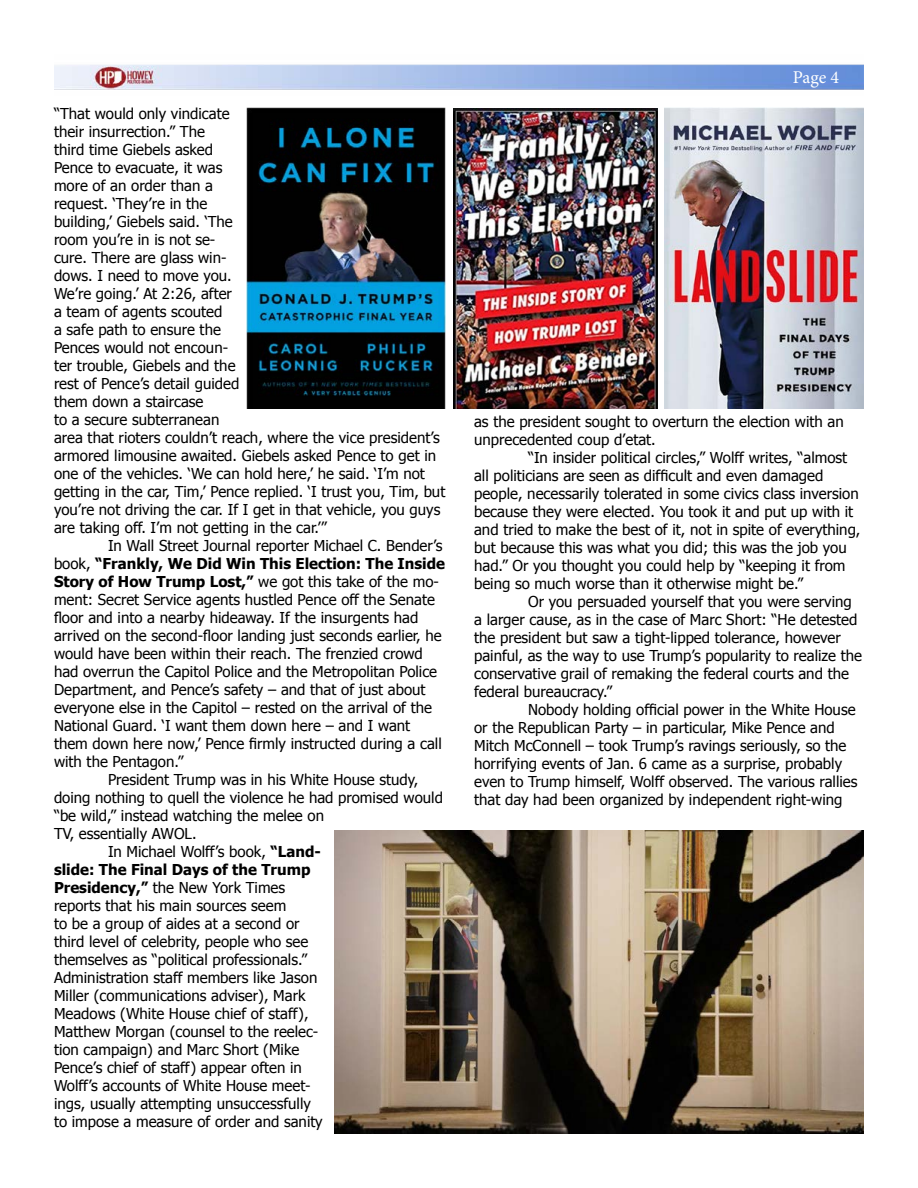
<style>
.page{position:relative;width:918px;height:1188px;background:#fff}
.page>*{position:absolute;margin:0;border:0;box-sizing:border-box;transform-origin:0 0}
.t1{font:18px "Minion Pro";color:#fff}
.t2{font:15px/18px "Tahoma";color:#000}
.t3{font:700 15px "Tahoma";color:#000}
.s1{font-weight:400}
.s2{font-weight:700}
</style>
<div class="page">
<img style="left:54px;top:64px;width:810px;height:26px">
<img style="left:246px;top:108px;width:200px;height:301px">
<img style="left:453px;top:108px;width:204px;height:301px">
<img style="left:665px;top:108px;width:199px;height:301px">
<img style="left:334px;top:831px;width:530px;height:303px">
<p class="t2" style="left:54px;top:104px;width:393px">“That would only vindicate<br>their insurrection.” The<br>third time Giebels asked<br>Pence to evacuate, it was<br>more of an order than a<br>request. ‘They’re in the<br>building,’ Giebels said. ‘The<br>room you’re in is not se-<br>cure. There are glass win-<br>dows. I need to move you.<br>We’re going.’ At 2:26, after<br>a team of agents scouted<br>a safe path to ensure the<br>Pences would not encoun-<br>ter trouble, Giebels and the<br>rest of Pence’s detail guided<br>them down a staircase<br>to a secure subterranean<br>area that rioters couldn’t reach, where the vice president’s armored limousine awaited. Giebels asked Pence to get in one of the vehicles. ‘We can hold here,’ he said. ‘I’m not getting in the car, Tim,’ Pence replied. ‘I trust you, Tim, but you’re not driving the car. If I get in that vehicle, you guys are taking off. I’m not getting in the car.’”</p>
<p class="t2" style="left:108px;top:536px;width:336px">In Wall Street Journal reporter Michael C. Bender’s</p>
<p class="t3" style="left:54px;top:553px;width:393px"><span class="s1">book,</span> “Frankly, We Did Win This Election: The Inside</p>
<p class="t3" style="left:54px;top:571px;width:386px">Story of How Trump Lost,” <span class="s1">we got this take of the mo-</span></p>
<p class="t2" style="left:54px;top:590px;width:383px">ment: Secret Service agents hustled Pence off the Senate</p>
<p class="t2" style="left:54px;top:608px;width:366px">floor and into a nearby hideaway. If the insurgents had</p>
<p class="t2" style="left:54px;top:626px;width:389px">arrived on the second-floor landing just seconds earlier, he</p>
<p class="t2" style="left:54px;top:644px;width:370px">would have been within their reach. The frenzied crowd</p>
<p class="t2" style="left:54px;top:662px;width:385px">had overrun the Capitol Police and the Metropolitan Police</p>
<p class="t2" style="left:54px;top:680px;width:373px">Department, and Pence’s safety – and that of just about</p>
<p class="t2" style="left:54px;top:698px;width:379px">everyone else in the Capitol – rested on the arrival of the</p>
<p class="t2" style="left:54px;top:716px;width:358px">National Guard. ‘I want them down here – and I want</p>
<p class="t2" style="left:54px;top:734px;width:389px">them down here now,’ Pence firmly instructed during a call</p>
<p class="t2" style="left:54px;top:752px;width:131px">with the Pentagon.”</p>
<p class="t2" style="left:108px;top:770px;width:312px">President Trump was in his White House study,</p>
<p class="t2" style="left:54px;top:788px;width:390px">doing nothing to quell the violence he had promised would</p>
<p class="t2" style="left:54px;top:806px;width:272px">“be wild,” instead watching the melee on</p>
<p class="t2" style="left:54px;top:824px;width:144px">TV, essentially AWOL.</p>
<p class="t2" style="left:108px;top:842px;width:214px">In Michael Wolff’s book, <span class="s2">“Land-</span></p>
<p class="t3" style="left:54px;top:859px;width:258px">slide: The Final Days of the Trump</p>
<p class="t2" style="left:54px;top:878px;width:233px"><span class="s2">Presidency,”</span> the New York Times</p>
<p class="t2" style="left:54px;top:896px;width:234px">reports that his main sources seem</p>
<p class="t2" style="left:54px;top:914px;width:247px">to be a group of aides at a second or</p>
<p class="t2" style="left:54px;top:932px;width:256px">third level of celebrity, people who see</p>
<p class="t2" style="left:54px;top:950px;width:255px">themselves as “political professionals.”</p>
<p class="t2" style="left:54px;top:968px;width:265px">Administration staff members like Jason</p>
<p class="t2" style="left:54px;top:986px;width:253px">Miller (communications adviser), Mark</p>
<p class="t2" style="left:54px;top:1004px;width:256px">Meadows (White House chief of staff),</p>
<p class="t2" style="left:54px;top:1022px;width:266px">Matthew Morgan (counsel to the reelec-</p>
<p class="t2" style="left:54px;top:1040px;width:247px">tion campaign) and Marc Short (Mike</p>
<p class="t2" style="left:54px;top:1058px;width:249px">Pence’s chief of staff) appear often in</p>
<p class="t2" style="left:54px;top:1076px;width:258px">Wolff’s accounts of White House meet-</p>
<p class="t2" style="left:54px;top:1094px;width:258px">ings, usually attempting unsuccessfully</p>
<p class="t2" style="left:54px;top:1112px;width:270px">to impose a measure of order and sanity</p>
<p class="t1" style="left:793px;top:65px;width:48px">Page 4</p>
<p class="t2" style="left:474px;top:412px;width:371px">as the president sought to overturn the election with an unprecedented coup d’etat.</p>
<p class="t2" style="left:474px;top:448px;width:388px;text-indent:54px">“In insider political circles,” Wolff writes, “almost all politicians are seen as difficult and even damaged people, necessarily tolerated in some civics class inversion because they were elected. You took it and put up with it and tried to make the best of it, not in spite of everything, but because this was what you did; this was the job you had.” Or you thought you could help by “keeping it from being so much worse than it otherwise might be.”</p>
<p class="t2" style="left:474px;top:592px;width:389px;text-indent:54px">Or you persuaded yourself that you were serving a larger cause, as in the case of Marc Short: “He detested the president but saw a tight-lipped tolerance, however painful, as the way to use Trump’s popularity to realize the conservative grail of remaking the federal courts and the federal bureaucracy.”</p>
<p class="t2" style="left:474px;top:700px;width:385px;text-indent:54px">Nobody holding official power in the White House or the Republican Party – in particular, Mike Pence and Mitch McConnell – took Trump’s ravings seriously, so the horrifying events of Jan. 6 came as a surprise, probably even to Trump himself, Wolff observed. The various rallies that day had been organized by independent right-wing</p>
</div>
